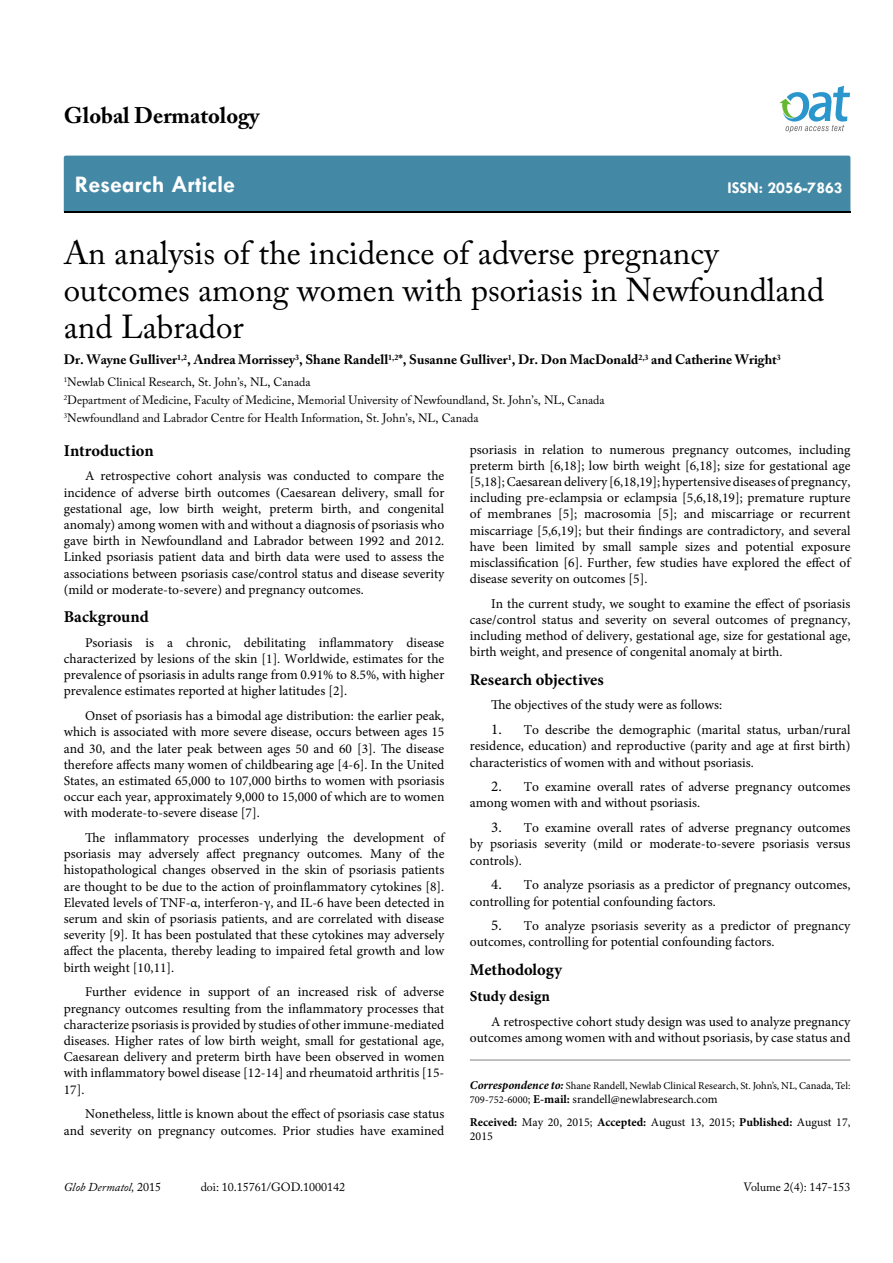
<style>
.page{position:relative;width:893px;height:1263px;background:#fff}
.page>*{position:absolute;margin:0;border:0;box-sizing:border-box;transform-origin:0 0}
.t1{font:33px/37.5px "Adobe Caslon Pro";color:#000}
.t2{font:700 24px "Tw Cen";color:#fff}
.t3{font:700 22.5px "Adobe Caslon Pro";color:#000}
.t4{font:700 16.5px "Minion Pro";color:#000}
.t5{font:700 16.5px "Tw Cen";color:#fff}
.t6{font:700 15px "Minion Pro";color:#000}
.t7{font:13.5px/16.2px "Minion Pro";color:#000;text-align:justify}
.t8{font:700 13.5px "Adobe Caslon Pro";color:#000}
.t9{font:12px/18px "Adobe Caslon Pro";color:#000}
.t10{font:12px/23px "Minion Pro";color:#000}
.t11{font:italic 12px "Adobe Caslon Pro";color:#000}
.t12{font:10.5px "Minion Pro";color:#000}
.s1{font-size:15px}
.s2{font-weight:700;font-style:italic;font-size:12px}
.s3{font-size:10.5px}
.s4{font-weight:700}
.s5{font-style:normal}
</style>
<div class="page">
<div style="left:64px;top:156px;width:786px;height:56px;background:#4389a5"></div>
<svg style="left:779px;top:86px;width:71px;height:47px"></svg>
<hr style="left:470px;top:1060px;width:380px;height:1px;background:#808285">
<h3 class="t3" style="left:64px;top:102px;width:197px">Global Dermatology</h3>
<h2 class="t2" style="left:75px;top:170px;width:162px">Research Article</h2>
<p class="t5" style="left:727px;top:178px;width:117px">ISSN: 2056-7863</p>
<h1 class="t1" style="left:64px;top:233px;width:762px">An analysis of the incidence of adverse pregnancy outcomes among women with psoriasis in Newfoundland and Labrador</h1>
<p class="t8" style="left:64px;top:352px;width:718px">Dr. Wayne Gulliver<sup>1,2</sup>, Andrea Morrissey<sup>3</sup>, Shane Randell<sup>1,2</sup>*, Susanne Gulliver<sup>1</sup>, Dr. Don MacDonald<sup>2,3</sup> and Catherine Wright<sup>3</sup></p>
<p class="t9" style="left:64px;top:373px;width:542px"><sup>1</sup>Newlab Clinical Research, St. John’s, NL, Canada<br><sup>2</sup>Department of Medicine, Faculty of Medicine, Memorial University of Newfoundland, St. John’s, NL, Canada<br><sup>3</sup>Newfoundland and Labrador Centre for Health Information, St. John’s, NL, Canada</p>
<p class="t4" style="left:64px;top:439px;width:91px">Introduction</p>
<p class="t7" style="left:64px;top:468px;width:382px;text-indent:21px">A retrospective cohort analysis was conducted to compare the incidence of adverse birth outcomes (Caesarean delivery, small for gestational age, low birth weight, preterm birth, and congenital anomaly) among women with and without a diagnosis of psoriasis who gave birth in Newfoundland and Labrador between 1992 and 2012.<br>Linked psoriasis patient data and birth data were used to assess the associations between psoriasis case/control status and disease severity (mild or moderate-to-severe) and pregnancy outcomes.</p>
<p class="t4" style="left:64px;top:605px;width:87px">Background</p>
<p class="t7" style="left:64px;top:634px;width:382px;text-indent:21px">Psoriasis is a chronic, debilitating inflammatory disease characterized by lesions of the skin [1]. Worldwide, estimates for the prevalence of psoriasis in adults range from 0.91% to 8.5%, with higher prevalence estimates reported at higher latitudes [2].</p>
<p class="t7" style="left:64px;top:708px;width:382px;text-indent:21px">Onset of psoriasis has a bimodal age distribution: the earlier peak, which is associated with more severe disease, occurs between ages 15 and 30, and the later peak between ages 50 and 60 [3]. The disease therefore affects many women of childbearing age [4-6]. In the United States, an estimated 65,000 to 107,000 births to women with psoriasis occur each year, approximately 9,000 to 15,000 of which are to women with moderate-to-severe disease [7].</p>
<p class="t7" style="left:64px;top:830px;width:382px;text-indent:21px">The inflammatory processes underlying the development of psoriasis may adversely affect pregnancy outcomes. Many of the histopathological changes observed in the skin of psoriasis patients are thought to be due to the action of proinflammatory cytokines [8].<br>Elevated levels of TNF-α, interferon-γ, and IL-6 have been detected in serum and skin of psoriasis patients, and are correlated with disease severity [9]. It has been postulated that these cytokines may adversely affect the placenta, thereby leading to impaired fetal growth and low birth weight [10,11].</p>
<p class="t7" style="left:64px;top:984px;width:382px;text-indent:21px">Further evidence in support of an increased risk of adverse pregnancy outcomes resulting from the inflammatory processes that characterize psoriasis is provided by studies of other immune-mediated diseases. Higher rates of low birth weight, small for gestational age, Caesarean delivery and preterm birth have been observed in women with inflammatory bowel disease [12-14] and rheumatoid arthritis [15- 17].</p>
<p class="t7" style="left:64px;top:1106px;width:382px;text-align:right">Nonetheless, little is known about the effect of psoriasis case status and severity on pregnancy outcomes. Prior studies have examined</p>
<p class="t7" style="left:470px;top:441px;width:382px">psoriasis in relation to numerous pregnancy outcomes, including preterm birth [6,18]; low birth weight [6,18]; size for gestational age [5,18]; Caesarean delivery [6,18,19]; hypertensive diseases of pregnancy, including pre-eclampsia or eclampsia [5,6,18,19]; premature rupture of membranes [5]; macrosomia [5]; and miscarriage or recurrent miscarriage [5,6,19]; but their findings are contradictory, and several have been limited by small sample sizes and potential exposure misclassification [6]. Further, few studies have explored the effect of disease severity on outcomes [5].</p>
<p class="t7" style="left:470px;top:595px;width:382px;text-indent:21px">In the current study, we sought to examine the effect of psoriasis case/control status and severity on several outcomes of pregnancy, including method of delivery, gestational age, size for gestational age, birth weight, and presence of congenital anomaly at birth.</p>
<p class="t4" style="left:470px;top:668px;width:136px">Research objectives</p>
<p class="t7" style="left:491px;top:697px;width:232px">The objectives of the study were as follows:</p>
<p class="t7" style="left:470px;top:722px;width:382px;text-indent:21px"><span class="s1">1.</span> To describe the demographic (marital status, urban/rural residence, education) and reproductive (parity and age at first birth) characteristics of women with and without psoriasis.</p>
<p class="t7" style="left:470px;top:779px;width:382px;text-indent:21px"><span class="s1">2.</span> To examine overall rates of adverse pregnancy outcomes among women with and without psoriasis.</p>
<p class="t7" style="left:470px;top:820px;width:382px;text-indent:21px"><span class="s1">3.</span> To examine overall rates of adverse pregnancy outcomes by psoriasis severity (mild or moderate-to-severe psoriasis versus controls).</p>
<p class="t7" style="left:470px;top:877px;width:382px;text-indent:21px"><span class="s1">4.</span> To analyze psoriasis as a predictor of pregnancy outcomes, controlling for potential confounding factors.</p>
<p class="t7" style="left:470px;top:918px;width:382px;text-indent:21px"><span class="s1">5.</span> To analyze psoriasis severity as a predictor of pregnancy outcomes, controlling for potential confounding factors.</p>
<p class="t4" style="left:470px;top:958px;width:94px">Methodology</p>
<p class="t6" style="left:470px;top:986px;width:82px">Study design</p>
<p class="t7" style="left:470px;top:1013px;width:382px;text-align:right">A retrospective cohort study design was used to analyze pregnancy outcomes among women with and without psoriasis, by case status and</p>
<p class="t12" style="left:470px;top:1078px;width:382px"><span class="s2">Correspondence to:</span> Shane Randell, Newlab Clinical Research, St. John’s, NL, Canada, Tel:</p>
<p class="t10" style="left:470px;top:1088px;width:382px"><span class="s3">709-752-6000</span>; <span class="s4">E-mail:</span> srandell@newlabresearch.com<br><span class="s4">Received:</span> May 20, 2015; <span class="s4">Accepted:</span> August 13, 2015; <span class="s4">Published:</span> August 17,</p>
<p class="t10" style="left:470px;top:1125px;width:25px">2015</p>
<p class="t11" style="left:64px;top:1180px;width:99px">Glob Dermatol, <span class="s5">2015</span></p>
<p class="t9" style="left:201px;top:1178px;width:146px">doi: 10.15761/GOD.1000142</p>
<p class="t9" style="left:743px;top:1178px;width:108px">Volume 2(4): 147-153</p>
</div>
